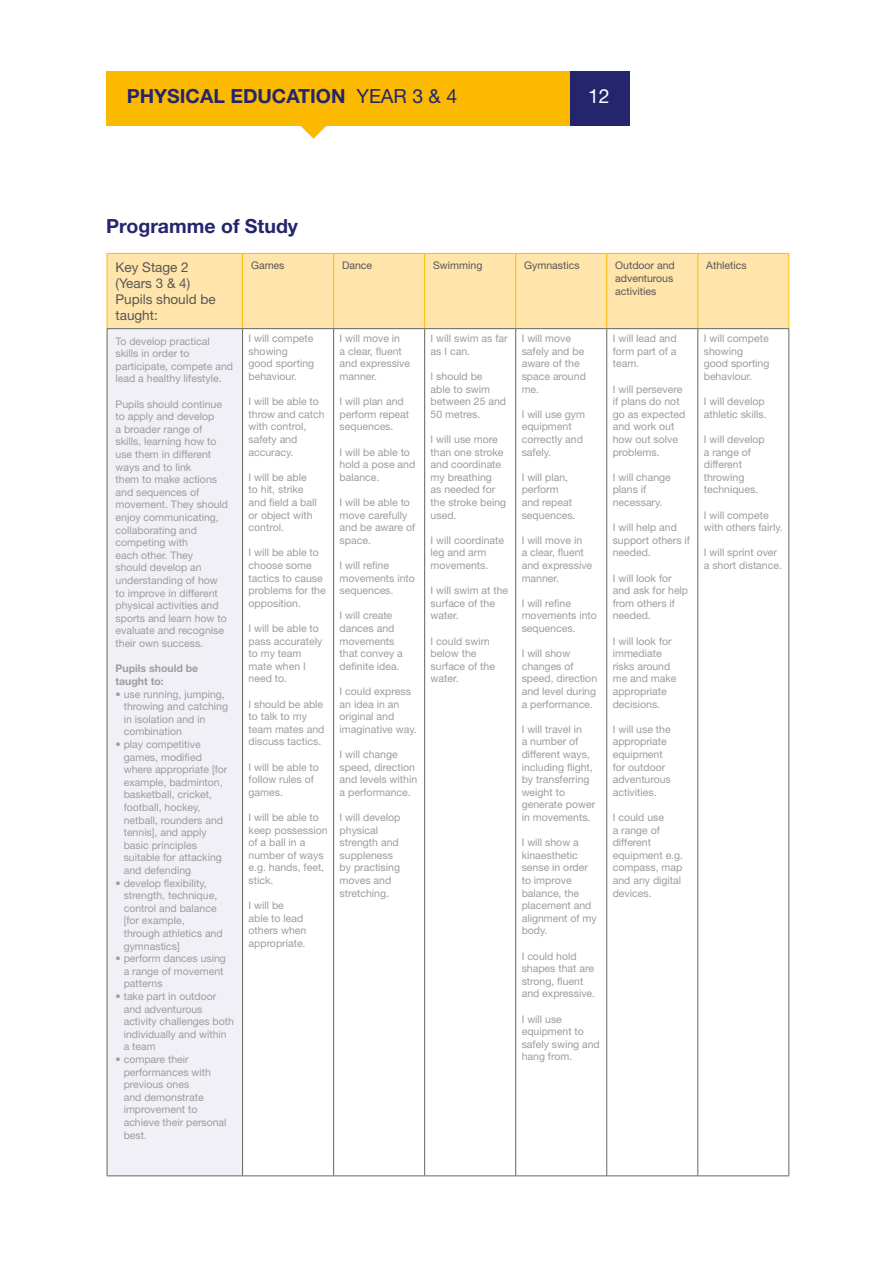
<style>
.page{position:relative;width:893px;height:1263px;background:#fff}
.page>*{position:absolute;margin:0;border:0;box-sizing:border-box;transform-origin:0 0}
.t1{font:700 19.5px "Helvetica Neue LT Std";color:#24256c}
.t2{font:19.5px "Helvetica Neue LT Std";color:#fff}
.t3{font:13.5px/16.2px "Helvetica Neue LT Std";color:#575756}
.t4{font:10.5px/12.6px "Helvetica Neue LT Std";color:#9d9d9d}
.t5{font:10.5px/12.6px "Helvetica Neue LT Std";color:#575756}
.t6{font:700 10.5px/12.6px "Helvetica Neue LT Std";color:#9d9d9d}
.s1{font-weight:400}
</style>
<div class="page">
<div style="left:106px;top:71px;width:465px;height:55px;background:#fbba00"></div>
<svg style="left:301px;top:126px;width:26px;height:13px"></svg>
<div style="left:570px;top:71px;width:60px;height:55px;background:#24256c"></div>
<div style="left:108px;top:254px;width:680px;height:74px;background:#ffe4ab"></div>
<div style="left:107px;top:329px;width:136px;height:847px;background:#f1f0f7"></div>
<hr style="left:107px;top:253px;width:136px;height:1px;background:#fbba00">
<hr style="left:107px;top:254px;width:1px;height:74px;background:#fbba00">
<hr style="left:243px;top:253px;width:91px;height:1px;background:#fbba00">
<hr style="left:242px;top:254px;width:1px;height:74px;background:#fbba00">
<hr style="left:334px;top:253px;width:91px;height:1px;background:#fbba00">
<hr style="left:333px;top:254px;width:1px;height:74px;background:#fbba00">
<hr style="left:425px;top:253px;width:91px;height:1px;background:#fbba00">
<hr style="left:424px;top:254px;width:1px;height:74px;background:#fbba00">
<hr style="left:516px;top:253px;width:91px;height:1px;background:#fbba00">
<hr style="left:515px;top:254px;width:1px;height:74px;background:#fbba00">
<hr style="left:607px;top:253px;width:91px;height:1px;background:#fbba00">
<hr style="left:606px;top:254px;width:1px;height:74px;background:#fbba00">
<hr style="left:698px;top:253px;width:91px;height:1px;background:#fbba00">
<hr style="left:697px;top:254px;width:1px;height:74px;background:#fbba00">
<hr style="left:788px;top:254px;width:1px;height:74px;background:#fbba00">
<hr style="left:107px;top:328px;width:136px;height:1px;background:#646463">
<hr style="left:107px;top:329px;width:1px;height:847px;background:#646463">
<hr style="left:243px;top:328px;width:91px;height:1px;background:#646463">
<hr style="left:242px;top:329px;width:1px;height:847px;background:#646463">
<hr style="left:334px;top:328px;width:91px;height:1px;background:#646463">
<hr style="left:333px;top:329px;width:1px;height:847px;background:#646463">
<hr style="left:425px;top:328px;width:91px;height:1px;background:#646463">
<hr style="left:424px;top:329px;width:1px;height:847px;background:#646463">
<hr style="left:516px;top:328px;width:91px;height:1px;background:#646463">
<hr style="left:515px;top:329px;width:1px;height:847px;background:#646463">
<hr style="left:607px;top:328px;width:91px;height:1px;background:#646463">
<hr style="left:606px;top:329px;width:1px;height:847px;background:#646463">
<hr style="left:698px;top:328px;width:91px;height:1px;background:#646463">
<hr style="left:697px;top:329px;width:1px;height:847px;background:#646463">
<hr style="left:789px;top:329px;width:1px;height:847px;background:#646463">
<hr style="left:107px;top:1175px;width:136px;height:1px;background:#646463">
<hr style="left:243px;top:1175px;width:91px;height:1px;background:#646463">
<hr style="left:334px;top:1175px;width:91px;height:1px;background:#646463">
<hr style="left:425px;top:1175px;width:91px;height:1px;background:#646463">
<hr style="left:516px;top:1175px;width:91px;height:1px;background:#646463">
<hr style="left:607px;top:1175px;width:91px;height:1px;background:#646463">
<hr style="left:698px;top:1175px;width:91px;height:1px;background:#646463">
<h1 class="t1" style="left:127px;top:84px;width:332px">PHYSICAL EDUCATION <span class="s1">YEAR 3 &amp; 4</span></h1>
<h1 class="t2" style="left:588px;top:85px;width:23px">12</h1>
<h1 class="t1" style="left:106px;top:214px;width:193px">Programme of Study</h1>
<p class="t3" style="left:116px;top:258px;width:102px">Key Stage 2 (Years 3 &amp; 4)<br>Pupils should be taught:</p>
<p class="t5" style="left:251px;top:259px;width:35px">Games</p>
<p class="t5" style="left:342px;top:259px;width:32px">Dance</p>
<p class="t5" style="left:433px;top:259px;width:51px">Swimming</p>
<p class="t5" style="left:524px;top:259px;width:57px">Gymnastics</p>
<p class="t5" style="left:615px;top:259px;width:61px">Outdoor and adventurous activities</p>
<p class="t5" style="left:706px;top:259px;width:42px">Athletics</p>
<p class="t4" style="left:116px;top:334px;width:119px">To develop practical skills in order to participate, compete and lead a healthy lifestyle.</p>
<p class="t4" style="left:116px;top:397px;width:114px">Pupils should continue to apply and develop<br>a broader range of skills, learning how to use them in different ways and to link<br>them to make actions and sequences of movement. They should enjoy communicating, collaborating and competing with<br>each other. They<br>should develop an understanding of how to improve in different physical activities and sports and learn how to evaluate and recognise their own success.</p>
<p class="t6" style="left:116px;top:662px;width:84px">Pupils should be taught to:</p>
<p class="t4" style="left:124px;top:687px;width:106px;text-indent:-8px">• use running, jumping, throwing and catching in isolation and in combination</p>
<p class="t4" style="left:124px;top:738px;width:105px;text-indent:-8px">• play competitive games, modified where appropriate [for example, badminton, basketball, cricket, football, hockey, netball, rounders and tennis], and apply basic principles suitable for attacking and defending</p>
<p class="t4" style="left:124px;top:876px;width:101px;text-indent:-8px">• develop flexibility, strength, technique, control and balance [for example, through athletics and gymnastics]</p>
<p class="t4" style="left:124px;top:952px;width:104px;text-indent:-8px">• perform dances using a range of movement patterns</p>
<p class="t4" style="left:124px;top:990px;width:112px;text-indent:-8px">• take part in outdoor and adventurous activity challenges both individually and within a team</p>
<p class="t4" style="left:124px;top:1053px;width:104px;text-indent:-8px">• compare their performances with previous ones<br>and demonstrate improvement to achieve their personal best.</p>
<p class="t4" style="left:431px;top:332px;width:78px">I will swim as far as I can.</p>
<p class="t4" style="left:431px;top:370px;width:77px">I should be<br>able to swim between 25 and<br>50 metres.</p>
<p class="t4" style="left:431px;top:433px;width:77px">I will use more than one stroke and coordinate my breathing<br>as needed for the stroke being used.</p>
<p class="t4" style="left:431px;top:534px;width:75px">I will coordinate leg and arm movements.</p>
<p class="t4" style="left:431px;top:584px;width:79px">I will swim at the surface of the water.</p>
<p class="t4" style="left:431px;top:634px;width:66px">I could swim below the surface of the water.</p>
<p class="t4" style="left:249px;top:332px;width:67px">I will compete showing good sporting behaviour.</p>
<p class="t4" style="left:249px;top:395px;width:78px">I will be able to throw and catch with control, safety and accuracy.</p>
<p class="t4" style="left:249px;top:471px;width:70px">I will be able to hit, strike and field a ball or object with control.</p>
<p class="t4" style="left:249px;top:546px;width:79px">I will be able to choose some tactics to cause problems for the opposition.</p>
<p class="t4" style="left:249px;top:622px;width:75px">I will be able to pass accurately to my team mate when I need to.</p>
<p class="t4" style="left:249px;top:697px;width:77px">I should be able to talk to my team mates and discuss tactics.</p>
<p class="t4" style="left:249px;top:760px;width:72px">I will be able to follow rules of games.</p>
<p class="t4" style="left:249px;top:811px;width:80px">I will be able to keep possession of a ball in a number of ways e.g. hands, feet, stick.</p>
<p class="t4" style="left:249px;top:899px;width:59px">I will be able to lead others when appropriate.</p>
<p class="t4" style="left:340px;top:332px;width:72px">I will move in<br>a clear, fluent and expressive manner.</p>
<p class="t4" style="left:340px;top:395px;width:71px">I will plan and perform repeat sequences.</p>
<p class="t4" style="left:340px;top:445px;width:77px">I will be able to hold a pose and balance.</p>
<p class="t4" style="left:340px;top:496px;width:77px">I will be able to move carefully and be aware of space.</p>
<p class="t4" style="left:340px;top:559px;width:77px">I will refine movements into sequences.</p>
<p class="t4" style="left:340px;top:609px;width:65px">I will create dances and movements that convey a definite idea.</p>
<p class="t4" style="left:340px;top:685px;width:79px">I could express an idea in an original and imaginative way.</p>
<p class="t4" style="left:340px;top:748px;width:79px">I will change speed, direction and levels within a performance.</p>
<p class="t4" style="left:340px;top:811px;width:62px">I will develop physical strength and suppleness by practising moves and stretching.</p>
<p class="t4" style="left:522px;top:332px;width:66px">I will move safely and be aware of the space around me.</p>
<p class="t4" style="left:522px;top:408px;width:65px">I will use gym equipment correctly and safely.</p>
<p class="t4" style="left:522px;top:471px;width:55px">I will plan, perform and repeat sequences.</p>
<p class="t4" style="left:522px;top:534px;width:72px">I will move in<br>a clear, fluent and expressive manner.</p>
<p class="t4" style="left:522px;top:597px;width:77px">I will refine movements into sequences.</p>
<p class="t4" style="left:522px;top:647px;width:77px">I will show changes of speed, direction and level during a performance.</p>
<p class="t4" style="left:522px;top:723px;width:75px">I will travel in<br>a number of different ways, including flight, by transferring weight to generate power in movements.</p>
<p class="t4" style="left:522px;top:836px;width:77px">I will show a kinaesthetic sense in order to improve balance, the placement and alignment of my body.</p>
<p class="t4" style="left:522px;top:949px;width:75px">I could hold shapes that are strong, fluent and expressive.</p>
<p class="t4" style="left:522px;top:1012px;width:80px">I will use equipment to safely swing and hang from.</p>
<p class="t4" style="left:613px;top:332px;width:65px;text-align:justify">I will lead and form part of a team.</p>
<p class="t4" style="left:613px;top:382px;width:74px">I will persevere if plans do not go as expected and work out how out solve problems.</p>
<p class="t4" style="left:613px;top:471px;width:60px">I will change plans if necessary.</p>
<p class="t4" style="left:613px;top:521px;width:79px">I will help and support others if needed.</p>
<p class="t4" style="left:613px;top:571px;width:77px">I will look for and ask for help from others if needed.</p>
<p class="t4" style="left:613px;top:634px;width:65px">I will look for immediate risks around me and make appropriate decisions.</p>
<p class="t4" style="left:613px;top:723px;width:60px">I will use the appropriate equipment for outdoor adventurous activities.</p>
<p class="t4" style="left:613px;top:811px;width:72px">I could use<br>a range of different equipment e.g. compass, map and any digital devices.</p>
<p class="t4" style="left:704px;top:332px;width:67px">I will compete showing good sporting behaviour.</p>
<p class="t4" style="left:704px;top:395px;width:64px">I will develop athletic skills.</p>
<p class="t4" style="left:704px;top:433px;width:62px">I will develop a range of different throwing techniques.</p>
<p class="t4" style="left:704px;top:508px;width:81px">I will compete with others fairly.</p>
<p class="t4" style="left:704px;top:546px;width:80px">I will sprint over a short distance.</p>
</div>
